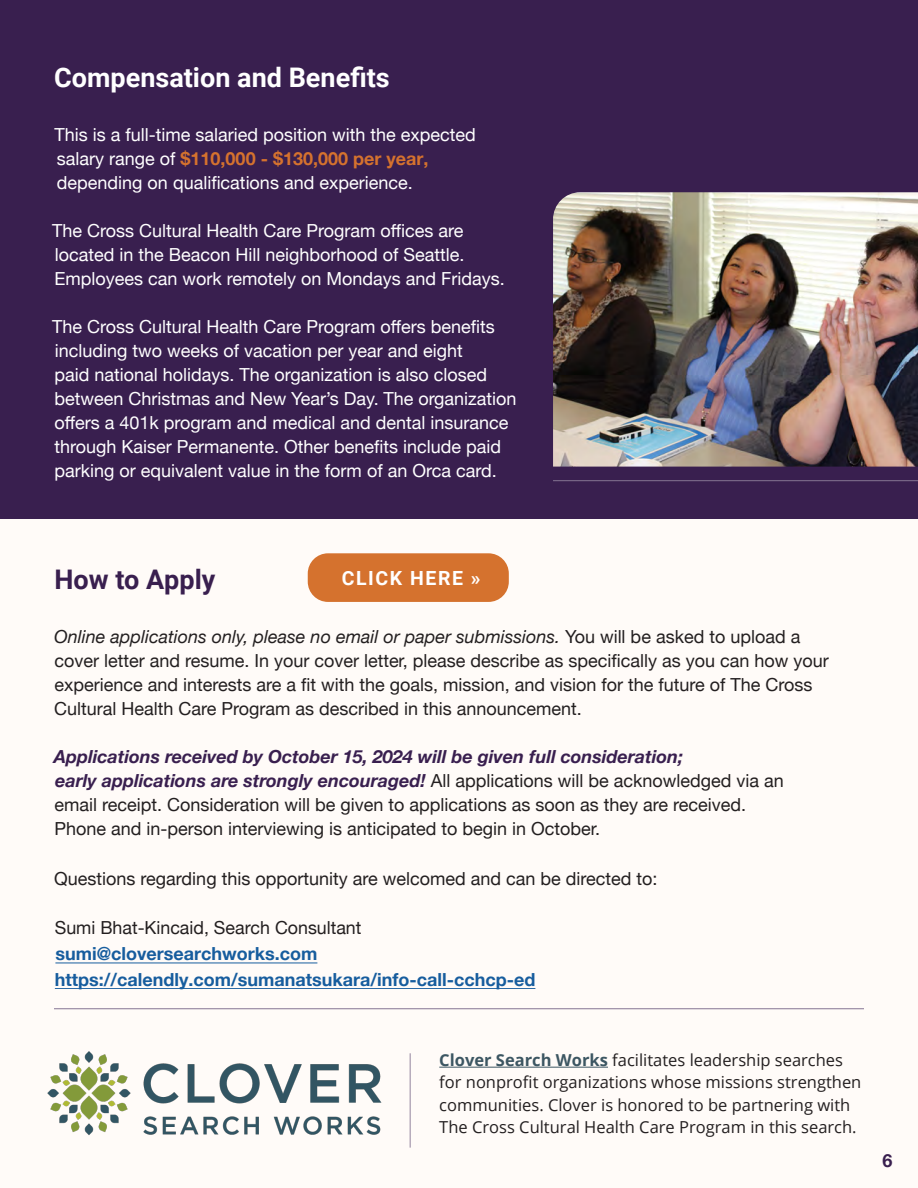
<style>
.page{position:relative;width:918px;height:1188px;background:#fff}
.page>*{position:absolute;margin:0;border:0;box-sizing:border-box;transform-origin:0 0}
.Body{font:700 27px "Roboto";color:#fff}
.Larger_Head{font:700 27px "Roboto";color:#391f4f}
.Button_-_caps{font:700 19.5px "Roboto";letter-spacing:.08em;color:#fff}
.Body-2{font:18px/24px "Helvetica Neue";color:#231f20}
.Body-3{font:18px/24px "Helvetica Neue";color:#fff}
.Body-4{font:700 18px/25.5px "Helvetica Neue";color:#175d9e}
.Body-5{font:700 18px "Helvetica Neue";color:#391f4f}
.t1{font:16.5px/22.5px "Open Sans";color:#231f20}
.s1{font-weight:700;color:#d5722e}
.s2{font-style:italic}
.s3{font-weight:700;font-style:italic;color:#391f4f}
.s4{font-weight:400;color:#231f20}
.s5{font-style:inherit}
.s6{font-weight:700;color:#3c5662}
</style>
<div class="page">
<div style="left:0;top:519px;width:918px;height:669px;background:#fffbf8"></div>
<hr style="left:439px;top:1067px;width:169px;height:1px;background:#3c5662">
<img style="left:47px;top:1051px;width:335px;height:84px">
<hr style="left:410px;top:1053px;width:1px;height:95px;background:#92849e">
<div style="left:0;top:0;width:918px;height:519px;background:#391f4f"></div>
<img style="left:553px;top:192px;width:365px;height:275px">
<hr style="left:54px;top:1008px;width:810px;height:1px;background:#92849e">
<hr style="left:553px;top:480px;width:365px;height:1px;background:#7c6b8b">
<div style="left:308px;top:553px;width:201px;height:49px;background:#d5722e;border-radius:20px"></div>
<hr style="left:55px;top:963px;width:262px;height:1px;background:#175d9e">
<hr style="left:55px;top:988px;width:480px;height:1px;background:#175d9e">
<p class="Body" style="left:54px;top:58px;width:337px">Compensation and Benefits</p>
<p class="Body-3" style="left:55px;top:123px;width:423px">This is a full-time salaried position with the expected salary range of <span class="s1">$110,000 - $130,000 per year</span><span class="s1">, </span>depending on qualifications and experience.</p>
<p class="Body-3" style="left:52px;top:219px;width:454px">The Cross Cultural Health Care Program offices are located in the Beacon Hill neighborhood of Seattle.<br>Employees can work remotely on Mondays and Fridays.</p>
<p class="Body-3" style="left:52px;top:315px;width:466px">The Cross Cultural Health Care Program offers benefits including two weeks of vacation per year and eight<br>paid national holidays. The organization is also closed between Christmas and New Year’s Day. The organization offers a 401k program and medical and dental insurance through Kaiser Permanente. Other benefits include paid parking or equivalent value in the form of an Orca card.</p>
<p class="Larger_Head" style="left:54px;top:561px;width:162px">How to Apply</p>
<p class="Body-2" style="left:54px;top:626px;width:776px"><span class="s2">Online applications only, please no email or paper submissions.</span> You will be asked to upload a cover letter and resume. In your cover letter, please describe as specifically as you can how your experience and interests are a fit with the goals, mission, and vision for the future of The Cross Cultural Health Care Program as described in this announcement.</p>
<p class="Body-2" style="left:54px;top:746px;width:731px"><span class="s3">Applications received by October 15, 2024 will be given full consideration;<br>early applications are strongly encouraged!</span> All applications will be acknowledged via an email receipt. Consideration will be given to applications as soon as they are received.<br>Phone and in-person interviewing is anticipated to begin in October.</p>
<p class="Body-2" style="left:54px;top:868px;width:605px">Questions regarding this opportunity are welcomed and can be directed to:</p>
<p class="Body-4" style="left:55px;top:916px;width:482px"><span class="s4">Sumi Bhat-Kincaid, Search Consultant </span><span class="s5">sumi@cloversearchworks.com </span>https://calendly.com/sumanatsukara/info-call-cchcp-ed</p>
<p class="Button_-_caps" style="left:342px;top:565px;width:140px">CLICK HERE »</p>
<p class="t1" style="left:439px;top:1048px;width:424px"><span class="s6">Clover Search Works</span> facilitates leadership searches for nonprofit organizations whose missions strengthen communities. Clover is honored to be partnering with The Cross Cultural Health Care Program in this search.</p>
<p class="Body-5" style="left:882px;top:1146px;width:12px">6</p>
</div>
